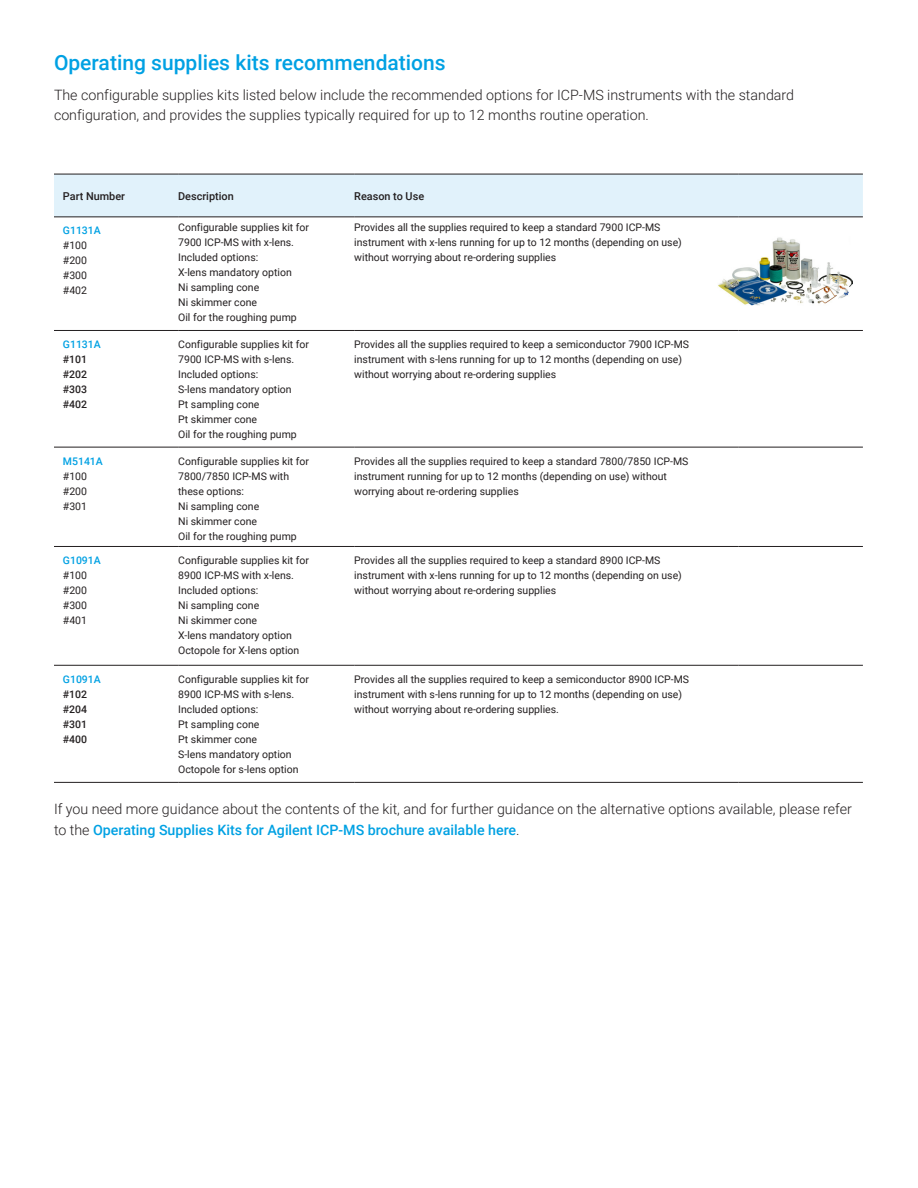
<style>
.page{position:relative;width:918px;height:1188px;background:#fff}
.page>*{position:absolute;margin:0;border:0;box-sizing:border-box;transform-origin:0 0}
.DATA_subhead_large_b{font:500 21px "Roboto";color:#00a1e3}
.DATA_subhead_large_b-2{font:300 14.25px/20.2px "Roboto";color:#231f20}
.DATA_table_text_head{font:500 10.8px "Roboto";color:#231f20}
.DATA_table_text{font:10.5px/15px "Roboto";color:#231f20}
.DATA_table_text-2{font:500 10.5px "Roboto";color:#231f20}
.DATA_table_text-3{font:500 10.5px "Roboto";color:#00a1e3}
.s1{font-weight:500;color:#00a1e3}
</style>
<div class="page">
<div style="left:54px;top:175px;width:809px;height:42px;background:#e1f2fb"></div>
<hr style="left:54px;top:782px;width:124px;height:1px;background:#231f20">
<hr style="left:178px;top:782px;width:176px;height:1px;background:#231f20">
<hr style="left:354px;top:782px;width:385px;height:1px;background:#231f20">
<hr style="left:739px;top:782px;width:124px;height:1px;background:#231f20">
<hr style="left:54px;top:174px;width:124px;height:1px;background:#231f20">
<hr style="left:178px;top:174px;width:176px;height:1px;background:#231f20">
<hr style="left:354px;top:174px;width:385px;height:1px;background:#231f20">
<hr style="left:739px;top:174px;width:124px;height:1px;background:#231f20">
<hr style="left:54px;top:217px;width:124px;height:1px;background:#231f20">
<hr style="left:178px;top:217px;width:176px;height:1px;background:#231f20">
<hr style="left:354px;top:217px;width:385px;height:1px;background:#231f20">
<hr style="left:739px;top:217px;width:124px;height:1px;background:#231f20">
<hr style="left:54px;top:330px;width:124px;height:1px;background:#231f20">
<hr style="left:54px;top:447px;width:124px;height:1px;background:#231f20">
<hr style="left:178px;top:447px;width:176px;height:1px;background:#231f20">
<hr style="left:354px;top:447px;width:385px;height:1px;background:#231f20">
<hr style="left:739px;top:447px;width:124px;height:1px;background:#231f20">
<hr style="left:54px;top:546px;width:124px;height:1px;background:#231f20">
<hr style="left:178px;top:546px;width:176px;height:1px;background:#231f20">
<hr style="left:354px;top:546px;width:385px;height:1px;background:#231f20">
<hr style="left:739px;top:546px;width:124px;height:1px;background:#231f20">
<hr style="left:54px;top:665px;width:124px;height:1px;background:#231f20">
<hr style="left:178px;top:665px;width:176px;height:1px;background:#231f20">
<hr style="left:354px;top:665px;width:385px;height:1px;background:#231f20">
<hr style="left:739px;top:665px;width:124px;height:1px;background:#231f20">
<hr style="left:178px;top:330px;width:176px;height:1px;background:#231f20">
<hr style="left:354px;top:330px;width:385px;height:1px;background:#231f20">
<hr style="left:739px;top:330px;width:124px;height:1px;background:#231f20">
<img style="left:718px;top:237px;width:135px;height:69px">
<p class="DATA_subhead_large_b" style="left:54px;top:48px;width:393px">Operating supplies kits recommendations</p>
<p class="DATA_subhead_large_b-2" style="left:54px;top:84px;width:742px">The configurable supplies kits listed below include the recommended options for ICP-MS instruments with the standard configuration, and provides the supplies typically required for up to 12 months routine operation.</p>
<p class="DATA_table_text_head" style="left:63px;top:188px;width:64px">Part Number</p>
<p class="DATA_table_text_head" style="left:178px;top:188px;width:57px">Description</p>
<p class="DATA_table_text_head" style="left:354px;top:188px;width:71px">Reason to Use</p>
<p class="DATA_table_text-3" style="left:63px;top:223px;width:39px">G1131A</p>
<p class="DATA_table_text" style="left:63px;top:238px;width:26px">#100</p>
<p class="DATA_table_text" style="left:63px;top:253px;width:26px">#200</p>
<p class="DATA_table_text" style="left:63px;top:268px;width:26px">#300</p>
<p class="DATA_table_text" style="left:63px;top:283px;width:26px">#402</p>
<p class="DATA_table_text" style="left:178px;top:220px;width:132px">Configurable supplies kit for</p>
<p class="DATA_table_text" style="left:178px;top:235px;width:117px">7900 ICP-MS with x-lens.</p>
<p class="DATA_table_text" style="left:178px;top:250px;width:82px">Included options:</p>
<p class="DATA_table_text" style="left:178px;top:265px;width:115px">X-lens mandatory option</p>
<p class="DATA_table_text" style="left:178px;top:280px;width:83px">Ni sampling cone</p>
<p class="DATA_table_text" style="left:178px;top:295px;width:80px">Ni skimmer cone</p>
<p class="DATA_table_text" style="left:178px;top:310px;width:120px">Oil for the roughing pump</p>
<p class="DATA_table_text" style="left:354px;top:220px;width:308px">Provides all the supplies required to keep a standard 7900 ICP-MS</p>
<p class="DATA_table_text" style="left:354px;top:235px;width:329px">instrument with x-lens running for up to 12 months (depending on use)</p>
<p class="DATA_table_text" style="left:354px;top:250px;width:204px">without worrying about re-ordering supplies</p>
<p class="DATA_table_text-3" style="left:63px;top:337px;width:39px">G1131A</p>
<p class="DATA_table_text-2" style="left:63px;top:352px;width:26px">#101</p>
<p class="DATA_table_text-2" style="left:63px;top:367px;width:26px">#202</p>
<p class="DATA_table_text-2" style="left:63px;top:382px;width:26px">#303</p>
<p class="DATA_table_text-2" style="left:63px;top:397px;width:26px">#402</p>
<p class="DATA_table_text-3" style="left:63px;top:454px;width:42px">M5141A</p>
<p class="DATA_table_text" style="left:63px;top:468px;width:26px">#100</p>
<p class="DATA_table_text" style="left:63px;top:483px;width:26px">#200</p>
<p class="DATA_table_text" style="left:63px;top:498px;width:26px">#301</p>
<p class="DATA_table_text-3" style="left:63px;top:553px;width:39px">G1091A</p>
<p class="DATA_table_text" style="left:63px;top:567px;width:26px">#100</p>
<p class="DATA_table_text" style="left:63px;top:582px;width:26px">#200</p>
<p class="DATA_table_text" style="left:63px;top:597px;width:26px">#300</p>
<p class="DATA_table_text" style="left:63px;top:612px;width:26px">#401</p>
<p class="DATA_table_text-3" style="left:63px;top:672px;width:39px">G1091A</p>
<p class="DATA_table_text-2" style="left:63px;top:687px;width:26px">#102</p>
<p class="DATA_table_text-2" style="left:63px;top:702px;width:26px">#204</p>
<p class="DATA_table_text-2" style="left:63px;top:717px;width:26px">#301</p>
<p class="DATA_table_text-2" style="left:63px;top:732px;width:26px">#400</p>
<p class="DATA_table_text" style="left:178px;top:336px;width:132px">Configurable supplies kit for</p>
<p class="DATA_table_text" style="left:178px;top:351px;width:118px">7900 ICP-MS with s-lens.</p>
<p class="DATA_table_text" style="left:178px;top:366px;width:82px">Included options:</p>
<p class="DATA_table_text" style="left:178px;top:381px;width:115px">S-lens mandatory option</p>
<p class="DATA_table_text" style="left:178px;top:396px;width:83px">Pt sampling cone</p>
<p class="DATA_table_text" style="left:178px;top:411px;width:80px">Pt skimmer cone</p>
<p class="DATA_table_text" style="left:178px;top:426px;width:120px">Oil for the roughing pump</p>
<p class="DATA_table_text" style="left:178px;top:453px;width:132px">Configurable supplies kit for</p>
<p class="DATA_table_text" style="left:178px;top:468px;width:113px">7800/7850 ICP-MS with these options:</p>
<p class="DATA_table_text" style="left:178px;top:498px;width:83px">Ni sampling cone</p>
<p class="DATA_table_text" style="left:178px;top:513px;width:80px">Ni skimmer cone</p>
<p class="DATA_table_text" style="left:178px;top:528px;width:120px">Oil for the roughing pump</p>
<p class="DATA_table_text" style="left:178px;top:552px;width:132px">Configurable supplies kit for</p>
<p class="DATA_table_text" style="left:178px;top:567px;width:117px">8900 ICP-MS with x-lens.</p>
<p class="DATA_table_text" style="left:178px;top:582px;width:82px">Included options:</p>
<p class="DATA_table_text" style="left:178px;top:597px;width:83px">Ni sampling cone</p>
<p class="DATA_table_text" style="left:178px;top:612px;width:80px">Ni skimmer cone</p>
<p class="DATA_table_text" style="left:178px;top:627px;width:115px">X-lens mandatory option</p>
<p class="DATA_table_text" style="left:178px;top:642px;width:123px">Octopole for X-lens option</p>
<p class="DATA_table_text" style="left:178px;top:671px;width:132px">Configurable supplies kit for</p>
<p class="DATA_table_text" style="left:178px;top:686px;width:118px">8900 ICP-MS with s-lens.</p>
<p class="DATA_table_text" style="left:178px;top:701px;width:82px">Included options:</p>
<p class="DATA_table_text" style="left:178px;top:716px;width:83px">Pt sampling cone</p>
<p class="DATA_table_text" style="left:178px;top:731px;width:80px">Pt skimmer cone</p>
<p class="DATA_table_text" style="left:178px;top:746px;width:115px">S-lens mandatory option</p>
<p class="DATA_table_text" style="left:178px;top:761px;width:122px">Octopole for s-lens option</p>
<p class="DATA_table_text" style="left:354px;top:336px;width:336px">Provides all the supplies required to keep a semiconductor 7900 ICP-MS</p>
<p class="DATA_table_text" style="left:354px;top:351px;width:329px">instrument with s-lens running for up to 12 months (depending on use)</p>
<p class="DATA_table_text" style="left:354px;top:366px;width:204px">without worrying about re-ordering supplies</p>
<p class="DATA_table_text" style="left:354px;top:453px;width:336px">Provides all the supplies required to keep a standard 7800/7850 ICP-MS</p>
<p class="DATA_table_text" style="left:354px;top:468px;width:314px">instrument running for up to 12 months (depending on use) without</p>
<p class="DATA_table_text" style="left:354px;top:483px;width:166px">worrying about re-ordering supplies</p>
<p class="DATA_table_text" style="left:354px;top:552px;width:308px">Provides all the supplies required to keep a standard 8900 ICP-MS</p>
<p class="DATA_table_text" style="left:354px;top:567px;width:329px">instrument with x-lens running for up to 12 months (depending on use)</p>
<p class="DATA_table_text" style="left:354px;top:582px;width:204px">without worrying about re-ordering supplies</p>
<p class="DATA_table_text" style="left:354px;top:671px;width:336px">Provides all the supplies required to keep a semiconductor 8900 ICP-MS</p>
<p class="DATA_table_text" style="left:354px;top:686px;width:329px">instrument with s-lens running for up to 12 months (depending on use)</p>
<p class="DATA_table_text" style="left:354px;top:701px;width:206px">without worrying about re-ordering supplies.</p>
<p class="DATA_subhead_large_b-2" style="left:54px;top:799px;width:799px">If you need more guidance about the contents of the kit, and for further guidance on the alternative options available, please refer to the <span class="s1">Operating Supplies Kits for Agilent ICP-MS brochure available here</span>.</p>
</div>
